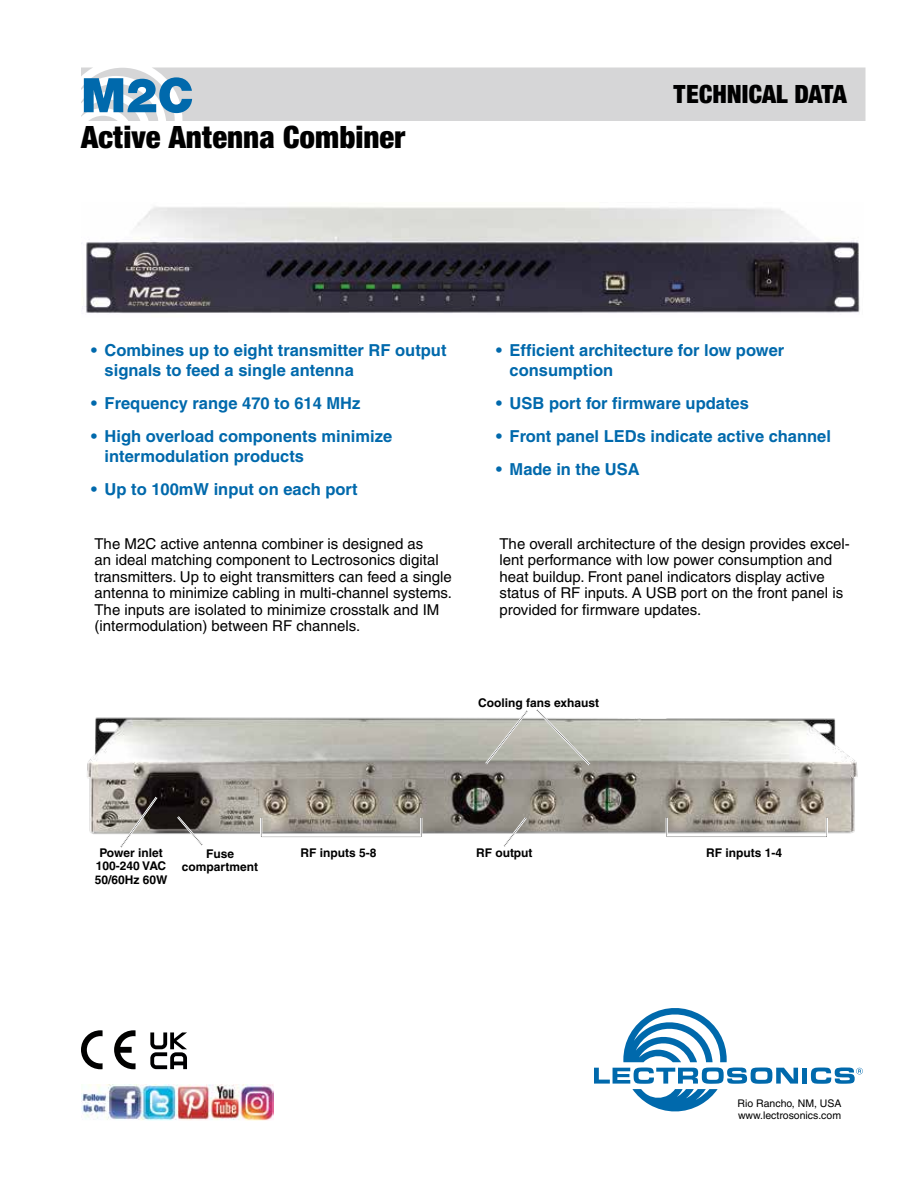
<style>
.page{position:relative;width:918px;height:1188px;background:#fff}
.page>*{position:absolute;margin:0;border:0;box-sizing:border-box;transform-origin:0 0}
.t1{font:900 51px "Sans";color:#0069ac}
.t2{font:900 condensed 33px "Sans";color:#000}
.t3{font:900 condensed 27px "Sans";color:#000}
.t4{font:700 16.5px/19.5px "Helvetica";color:#0069ac}
.t5{font:15px/16.5px "Helvetica";color:#000}
.t6{font:700 12px/13.5px "Helvetica";color:#000}
.t7{font:10.5px/12.1px "Helvetica";color:#000}
</style>
<div class="page">
<div style="left:81px;top:68px;width:785px;height:53px;background:#d6d6d7"></div>
<svg style="left:594px;top:1008px;width:204px;height:103px"></svg>
<div style="left:802px;top:1068px;width:5px;height:16px;background:#0069ac"></div>
<svg style="left:811px;top:1068px;width:52px;height:16px"></svg>
<img style="left:81px;top:207px;width:779px;height:106px">
<img style="left:87px;top:717px;width:771px;height:117px">
<svg style="left:260px;top:818px;width:162px;height:20px"></svg>
<svg style="left:666px;top:818px;width:162px;height:19px;background:#aea9a3"></svg>
<svg style="left:502px;top:816px;width:26px;height:31px"></svg>
<svg style="left:484px;top:710px;width:45px;height:56px;background:#c1bfb8"></svg>
<svg style="left:535px;top:709px;width:57px;height:58px;background:#c2c2bb"></svg>
<svg style="left:119px;top:795px;width:40px;height:53px"></svg>
<svg style="left:176px;top:815px;width:28px;height:31px"></svg>
<img style="left:81px;top:1085px;width:193px;height:35px">
<svg style="left:114px;top:1030px;width:22px;height:39px"></svg>
<svg style="left:81px;top:1030px;width:22px;height:39px"></svg>
<svg style="left:150px;top:1032px;width:37px;height:37px"></svg>
<h1 class="t1" style="left:81px;top:64px;width:114px">M2C</h1>
<h2 class="t2" style="left:81px;top:117px;width:326px">Active Antenna Combiner</h2>
<h3 class="t3" style="left:673px;top:77px;width:176px">TECHNICAL DATA</h3>
<p class="t4" style="left:105px;top:341px;width:343px;text-indent:-13px">• Combines up to eight transmitter RF output signals to feed a single antenna</p>
<p class="t4" style="left:91px;top:393px;width:271px">• Frequency range 470 to 614 MHz</p>
<p class="t4" style="left:105px;top:426px;width:289px;text-indent:-13px">• High overload components minimize intermodulation products</p>
<p class="t4" style="left:91px;top:479px;width:268px">• Up to 100mW input on each port</p>
<p class="t4" style="left:510px;top:341px;width:276px;text-indent:-13px">• Efficient architecture for low power consumption</p>
<p class="t4" style="left:496px;top:393px;width:254px">• USB port for firmware updates</p>
<p class="t4" style="left:496px;top:426px;width:336px">• Front panel LEDs indicate active channel</p>
<p class="t4" style="left:496px;top:460px;width:145px">• Made in the USA</p>
<p class="t5" style="left:94px;top:535px;width:359px">The M2C active antenna combiner is designed as<br>an ideal matching component to Lectrosonics digital transmitters. Up to eight transmitters can feed a single antenna to minimize cabling in multi-channel systems.<br>The inputs are isolated to minimize crosstalk and IM (intermodulation) between RF channels.</p>
<p class="t5" style="left:500px;top:535px;width:352px">The overall architecture of the design provides excel&shy;lent performance with low power consumption and heat buildup. Front panel indicators display active status of RF inputs. A USB port on the front panel is provided for firmware updates.</p>
<p class="t6" style="left:478px;top:696px;width:123px">Cooling fans exhaust</p>
<p class="t6" style="left:99px;top:846px;width:65px">Power inlet</p>
<p class="t6" style="left:706px;top:846px;width:78px">RF inputs 1-4</p>
<p class="t6" style="left:95px;top:859px;width:74px">100-240 VAC<br>50/60Hz 60W</p>
<p class="t6" style="left:301px;top:846px;width:78px">RF inputs 5-8</p>
<p class="t6" style="left:476px;top:846px;width:58px">RF output</p>
<p class="t6" style="left:182px;top:847px;width:78px;text-align:center">Fuse compartment</p>
<p class="t7" style="left:738px;top:1097px;width:106px">Rio Rancho, NM, USA www.lectrosonics.com</p>
</div>
